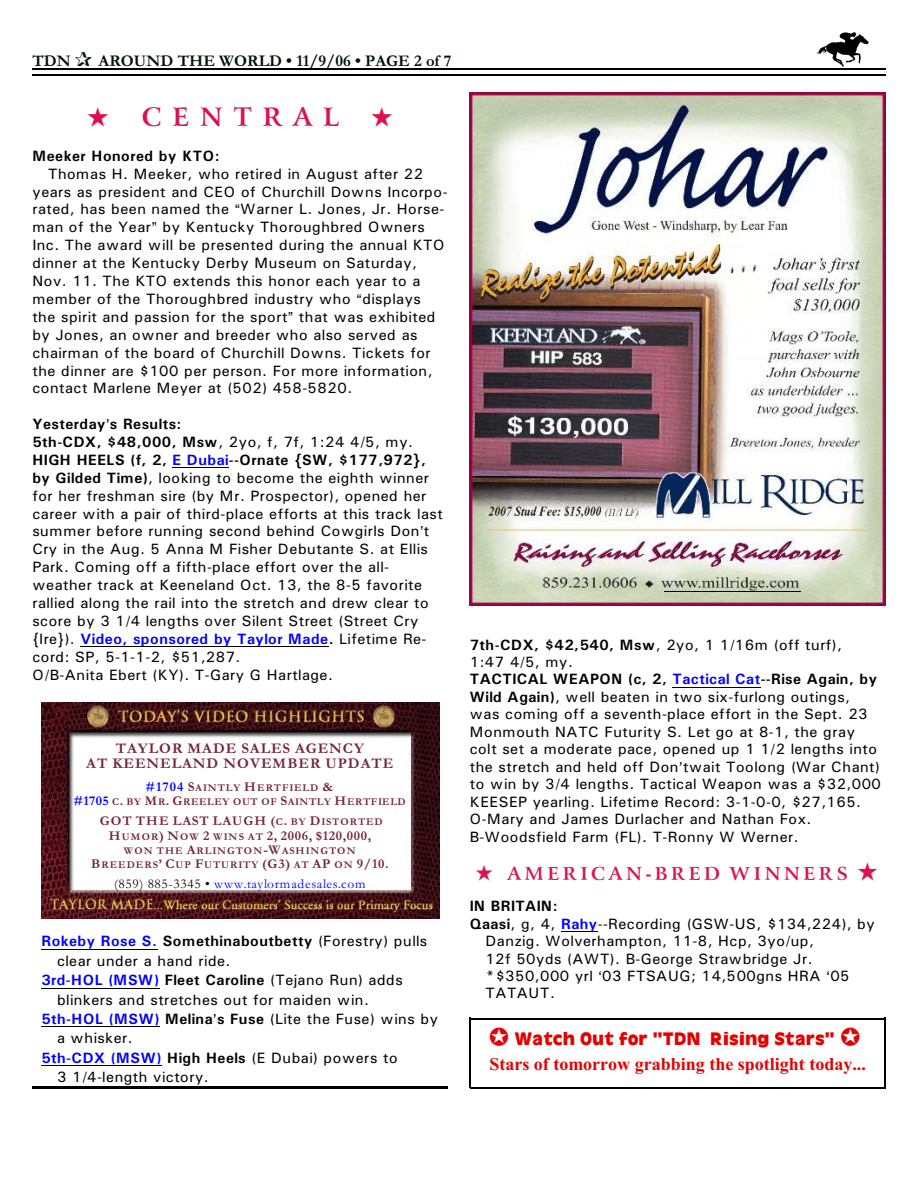
<style>
.page{position:relative;width:918px;height:1188px;background:#fff}
.page>*{position:absolute;margin:0;border:0;box-sizing:border-box;transform-origin:0 0}
.t1{font:700 25.5px "Arrus BT";letter-spacing:.43em;color:#db124d}
.t2{font:700 18px "Times New Roman";color:#e60000}
.t3{font:900 18px "Antiquarian";letter-spacing:.005em;color:#e60000}
.t4{font:700 18px "Arrus BT";color:#db124d}
.t5{font:700 16.5px "Garamond";letter-spacing:.005em;color:#001400}
.t6{font:15px/17.9px "Univers";letter-spacing:.03em;color:#000}
.t7{font:700 15px "Univers";letter-spacing:.03em;color:#000}
.t8{font:700 15px/15.1px "Garamond";letter-spacing:.07em;color:#752638;text-align:center}
.t9{font:700 13.5px/14.4px "Garamond";letter-spacing:.06em;color:#752638;text-align:center}
.t10{font:13.5px "Garamond";letter-spacing:.055em;color:#00f}
.t11{font:700 10.5px/14.4px "Garamond";letter-spacing:.06em;color:#752638;text-align:center}
.t12{font:700 10.5px/14.4px "Garamond";letter-spacing:.105em;color:#752638;text-align:center}
.s1{font-weight:700}
.s2{font-weight:700;color:#00f}
.s3{font-size:13.5px;color:#00f}
.s4{font-size:13.5px}
.s5{font-size:10.5px}
.s6{color:#000}
.s7{color:#00f}
.s8{font-weight:400}
.s9{font-style:italic}
</style>
<div class="page">
<img style="left:817px;top:32px;width:51px;height:34px">
<hr style="left:32px;top:68px;width:853px;height:1px;background:#000">
<hr style="left:32px;top:75px;width:853px;height:1px;background:#000">
<hr style="left:41px;top:949px;width:117px;height:1px;background:#000">
<hr style="left:41px;top:988px;width:118px;height:1px;background:#000">
<hr style="left:41px;top:1027px;width:119px;height:1px;background:#000">
<hr style="left:41px;top:1065px;width:121px;height:1px;background:#000">
<img style="left:41px;top:703px;width:398px;height:216px">
<hr style="left:32px;top:1086px;width:416px;height:3px;background:#000">
<hr style="left:172px;top:467px;width:57px;height:1px;background:#000">
<hr style="left:80px;top:646px;width:249px;height:1px;background:#000">
<hr style="left:673px;top:687px;width:88px;height:1px;background:#000">
<hr style="left:561px;top:931px;width:37px;height:1px;background:#000">
<img style="left:470px;top:93px;width:416px;height:513px">
<hr style="left:664px;top:591px;width:137px;height:1px;background:#000">
<hr style="left:470px;top:1018px;width:1px;height:70px;background:#000">
<hr style="left:884px;top:1018px;width:1px;height:70px;background:#000">
<hr style="left:470px;top:1018px;width:415px;height:1px;background:#000">
<hr style="left:470px;top:1087px;width:415px;height:1px;background:#000">
<p class="t5" style="left:32px;top:55px;width:40px">TDN</p>
<p class="t5" style="left:98px;top:55px;width:355px">AROUND THE WORLD • 11/9/06 • PAGE 2 of 7</p>
<h1 class="t1" style="left:88px;top:107px;width:253px">★ CENTRAL</h1>
<p class="t7" style="left:32px;top:150px;width:189px">Meeker Honored by KTO:</p>
<p class="t6" style="left:32px;top:166px;width:417px;text-indent:16px">Thomas H. Meeker, who retired in August after 22 years as president and CEO of Churchill Downs Incorpo&shy;rated, has been named the Warner L. Jones, Jr. Horse&shy;man of the Year by Kentucky Thoroughbred Owners Inc. The award will be presented during the annual KTO dinner at the Kentucky Derby Museum on Saturday, Nov. 11. The KTO extends this honor each year to a member of the Thoroughbred industry who displays the spirit and passion for the sport that was exhibited by Jones, an owner and breeder who also served as chairman of the board of Churchill Downs. Tickets for the dinner are $100 per person. For more information, contact Marlene Meyer at (502) 458-5820.</p>
<p class="t6" style="left:32px;top:416px;width:412px"><span class="s1">Yesterday s Results:<br>5th-CDX, $48,000, Msw</span>, 2yo, f, 7f, 1:24 4/5, my.<br><span class="s1">HIGH HEELS (f, 2,</span> <span class="s2">E Dubai</span><span class="s1">--Ornate {SW, $177,972}, by Gilded Time)</span>, looking to become the eighth winner for her freshman sire (by Mr. Prospector), opened her career with a pair of third-place efforts at this track last summer before running second behind Cowgirls Don t Cry in the Aug. 5 Anna M Fisher Debutante S. at Ellis Park. Coming off a fifth-place effort over the all&shy;weather track at Keeneland Oct. 13, the 8-5 favorite rallied along the rail into the stretch and drew clear to score by 3 1/4 lengths over Silent Street (Street Cry {Ire}). <span class="s2">Video, sponsored by Taylor Made</span><span class="s1">.</span> Lifetime Re&shy;cord: SP, 5-1-1-2, $51,287.<br>O/B-Anita Ebert (KY). T-Gary G Hartlage.</p>
<p class="t8" style="left:86px;top:742px;width:309px">TAYLOR MADE SALES AGENCY<br>AT KEENELAND NOVEMBER UPDATE</p>
<p class="t11" style="left:74px;top:781px;width:333px"><span class="s3">#1704</span> <span class="s4">S</span>AINTLY <span class="s4">H</span>ERTFIELD <span class="s4">&amp;<br></span><span class="s3">#1705</span> C<span class="s4">.</span> BY <span class="s4">M</span>R<span class="s4">. G</span>REELEY OUT OF <span class="s4">S</span>AINTLY <span class="s4">H</span>ERTFIELD</p>
<p class="t9" style="left:100px;top:815px;width:285px">GOT THE LAST LAUGH (<span class="s5">C</span>. <span class="s5">BY</span> D<span class="s5">ISTORTED<br></span>H<span class="s5">UMOR</span>) N<span class="s5">OW</span> 2 <span class="s5">WINS AT</span> 2, 2006, $120,000,</p>
<p class="t12" style="left:91px;top:845px;width:299px">WON THE <span class="s4">A</span>RLINGTON<span class="s4">-W</span>ASHINGTON<br><span class="s4">B</span>REEDERS<span class="s4">’ C</span>UP <span class="s4">F</span>UTURITY <span class="s4">(G3)</span> AT <span class="s4">AP</span> ON <span class="s4">9/10.</span></p>
<p class="t10" style="left:114px;top:879px;width:253px"><span class="s6">(859) 885-3345 •</span> www.taylormadesales.com</p>
<p class="t7" style="left:41px;top:936px;width:388px"><span class="s7">Rokeby Rose S.</span> Somethinaboutbetty <span class="s8">(Forestry) pulls</span></p>
<p class="t6" style="left:57px;top:953px;width:175px">clear under a hand ride.</p>
<p class="t6" style="left:41px;top:972px;width:363px"><span class="s2">3rd-HOL (MSW)</span> <span class="s1">Fleet Caroline</span> (Tejano Run) adds</p>
<p class="t6" style="left:57px;top:992px;width:313px">blinkers and stretches out for maiden win.</p>
<p class="t6" style="left:41px;top:1011px;width:398px"><span class="s2">5th-HOL (MSW)</span> <span class="s1">Melina s Fuse</span> (Lite the Fuse) wins by</p>
<p class="t6" style="left:57px;top:1031px;width:77px">a whisker.</p>
<p class="t6" style="left:41px;top:1050px;width:358px"><span class="s2">5th-CDX (MSW)</span> <span class="s1">High Heels</span> (E Dubai) powers to</p>
<p class="t6" style="left:57px;top:1070px;width:153px">3 1/4-length victory.</p>
<p class="t6" style="left:470px;top:637px;width:413px;line-height:17.4px"><span class="s1">7th-CDX, $42,540, Msw</span>, 2yo, 1 1/16m (off turf),<br>1:47 4/5, my.<br><span class="s1">TACTICAL WEAPON (c, 2,</span> <span class="s2">Tactical Cat</span><span class="s1">--Rise Again, by Wild Again)</span>, well beaten in two six-furlong outings, was coming off a seventh-place effort in the Sept. 23<br>Monmouth NATC Futurity S. Let go at 8-1, the gray colt set a moderate pace, opened up 1 1/2 lengths into the stretch and held off Don twait Toolong (War Chant) to win by 3/4 lengths. Tactical Weapon was a $32,000<br>KEESEP yearling. Lifetime Record: 3-1-0-0, $27,165.<br>O-Mary and James Durlacher and Nathan Fox.<br>B-Woodsfield Farm (FL). T-Ronny W Werner.</p>
<p class="t4" style="left:476px;top:866px;width:404px">★ A M E R I C A N - B R E D W I N N E R S ★</p>
<p class="t7" style="left:470px;top:901px;width:90px">IN BRITAIN:</p>
<p class="t6" style="left:470px;top:916px;width:406px"><span class="s1">Qaasi</span>, g, 4, <span class="s2">Rahy</span>--Recording (GSW-US, $134,224), by</p>
<p class="t6" style="left:485px;top:933px;width:330px">Danzig. Wolverhampton, 11-8, Hcp, 3yo/up,</p>
<p class="t6" style="left:485px;top:951px;width:329px">12f 50yds (AWT). B-George Strawbridge Jr.</p>
<p class="t6" style="left:485px;top:968px;width:366px">*$350,000 yrl 03 FTSAUG; 14,500gns HRA 05</p>
<p class="t6" style="left:485px;top:986px;width:71px">TATAUT.</p>
<p class="t3" style="left:514px;top:1032px;width:322px">Watch Out for “<span class="s9">TDN</span> Rising Stars”</p>
<p class="t2" style="left:489px;top:1058px;width:378px">Stars of tomorrow grabbing the spotlight today...</p>
</div>
